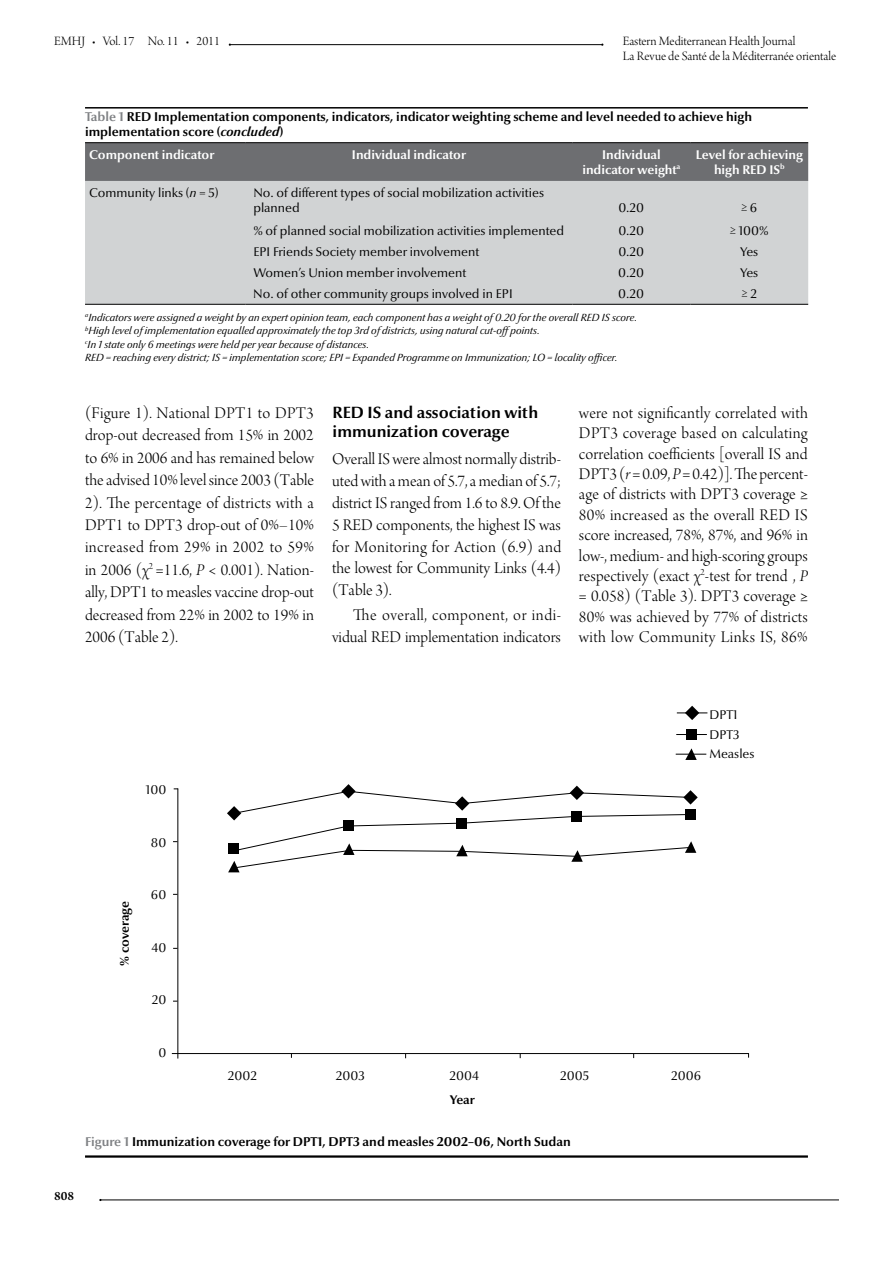
<style>
.page{position:relative;width:893px;height:1263px;background:#fff}
.page>*{position:absolute;margin:0;border:0;box-sizing:border-box;transform-origin:0 0}
.t1{font:17.25px/20.4px "Arno Pro Light Display";color:#000;text-align:justify}
.t2{font:700 16.5px/18.9px "Optima Nova LT Pro";color:#000}
.t3{font:13.5px/15px "Arno Pro Light Display";color:#000}
.t4{font:600 13.5px "Arno Pro";color:#000}
.t5{font:700 12.9px/15px "Optima Nova LT Pro";color:#000}
.t6{font:12.75px/19.5px "Optima Nova LT Pro";color:#000}
.t7{font:700 12.75px/15px "Optima Nova LT Pro";color:#fff;text-align:center}
.t8{font:700 12.75px "Optima Nova LT Pro";color:#000}
.t9{font:italic 10.5px/13.5px "Optima Nova LT Pro";color:#000}
.s1{color:#808285}
.s2{font-style:italic}
.s3{font-family:"Arno Pro Light Italic Display"}
</style>
<div class="page">
<hr style="left:230px;top:44px;width:372px;height:1px;background:#000">
<hr style="left:100px;top:1199px;width:739px;height:1px;background:#000">
<hr style="left:85px;top:107px;width:723px;height:2px;background:#000">
<div style="left:85px;top:143px;width:723px;height:38px;background:#6d6e71"></div>
<div style="left:85px;top:181px;width:723px;height:123px;background:#d1d3d4"></div>
<hr style="left:85px;top:142px;width:160px;height:1px;background:#000">
<hr style="left:245px;top:142px;width:327px;height:1px;background:#000">
<hr style="left:572px;top:142px;width:118px;height:1px;background:#000">
<hr style="left:690px;top:142px;width:118px;height:1px;background:#000">
<hr style="left:245px;top:304px;width:327px;height:1px;background:#000">
<hr style="left:572px;top:304px;width:118px;height:1px;background:#000">
<hr style="left:690px;top:304px;width:118px;height:1px;background:#000">
<hr style="left:85px;top:304px;width:160px;height:1px;background:#000">
<hr style="left:177px;top:788px;width:1px;height:270px;background:#000">
<hr style="left:172px;top:1053px;width:577px;height:1px;background:#000">
<svg style="left:227px;top:784px;width:471px;height:88px"></svg>
<svg style="left:685px;top:706px;width:14px;height:14px"></svg>
<hr style="left:677px;top:712px;width:30px;height:1px;background:#000">
<div style="left:686px;top:729px;width:11px;height:11px;background:#000"></div>
<hr style="left:676px;top:734px;width:31px;height:1px;background:#000">
<svg style="left:685px;top:748px;width:12px;height:12px"></svg>
<hr style="left:676px;top:754px;width:30px;height:1px;background:#000">
<hr style="left:85px;top:1155px;width:723px;height:3px;background:#000">
<p class="t3" style="left:54px;top:34px;width:168px">EMHJ • Vol. 17 No. 11 • 2011</p>
<p class="t3" style="left:623px;top:34px;width:215px">Eastern Mediterranean Health Journal<br>La Revue de Santé de la Méditerranée orientale</p>
<p class="t5" style="left:85px;top:109px;width:668px"><span class="s1">Table 1</span> RED Implementation components, indicators, indicator weighting scheme and level needed to achieve high implementation score (<span class="s2">concluded</span>)</p>
<p class="t7" style="left:89px;top:147px;width:126px">Component indicator</p>
<p class="t7" style="left:352px;top:147px;width:115px">Individual indicator</p>
<p class="t7" style="left:582px;top:147px;width:100px">Individual indicator weight<sup>a</sup></p>
<p class="t7" style="left:696px;top:147px;width:109px">Level for achieving high RED IS<sup>b</sup></p>
<p class="t6" style="left:89px;top:183px;width:131px">Community links (<span class="s2">n</span> = 5)</p>
<p class="t6" style="left:253px;top:185px;width:292px;line-height:15px">No. of different types of social mobilization activities planned</p>
<p class="t6" style="left:618px;top:198px;width:27px">0.20</p>
<p class="t6" style="left:741px;top:198px;width:18px">≥ 6</p>
<p class="t6" style="left:253px;top:220px;width:312px">% of planned social mobilization activities implemented</p>
<p class="t6" style="left:618px;top:220px;width:27px">0.20</p>
<p class="t6" style="left:730px;top:220px;width:40px">≥ 100%</p>
<p class="t6" style="left:253px;top:242px;width:227px">EPI Friends Society member involvement</p>
<p class="t6" style="left:618px;top:242px;width:27px">0.20</p>
<p class="t6" style="left:740px;top:242px;width:20px">Yes</p>
<p class="t6" style="left:253px;top:263px;width:214px">Women’s Union member involvement</p>
<p class="t6" style="left:618px;top:263px;width:27px">0.20</p>
<p class="t6" style="left:740px;top:263px;width:20px">Yes</p>
<p class="t6" style="left:253px;top:284px;width:261px">No. of other community groups involved in EPI</p>
<p class="t6" style="left:618px;top:284px;width:27px">0.20</p>
<p class="t6" style="left:741px;top:284px;width:17px">≥ 2</p>
<p class="t9" style="left:85px;top:310px;width:554px"><sup>a</sup>Indicators were assigned a weight by an expert opinion team, each component has a weight of 0.20 for the overall RED IS score. <sup>b</sup>High level of implementation equalled approximately the top 3rd of districts, using natural cut-off points.<br><sup>c</sup>In 1 state only 6 meetings were held per year because of distances.<br>RED = reaching every district; IS = implementation score; EPI = Expanded Programme on Immunization; LO = locality officer.</p>
<p class="t1" style="left:85px;top:403px;width:231px;line-height:22.4px">(Figure 1). National DPT1 to DPT3 drop-out decreased from 15% in 2002 to 6% in 2006 and has remained below the advised 10% level since 2003 (Table 2). The percentage of districts with a DPT1 to DPT3 drop-out of 0%–10% increased from 29% in 2002 to 59% in 2006 (χ<sup>2</sup> =11.6, <span class="s3">P</span> &lt; 0.001). Nation&shy;ally, DPT1 to measles vaccine drop-out decreased from 22% in 2002 to 19% in 2006 (Table 2).</p>
<p class="t2" style="left:332px;top:403px;width:207px">RED IS and association with immunization coverage</p>
<p class="t1" style="left:332px;top:449px;width:231px;line-height:21.9px">Overall IS were almost normally distrib&shy;uted with a mean of 5.7, a median of 5.7; district IS ranged from 1.6 to 8.9. Of the 5 RED components, the highest IS was for Monitoring for Action (6.9) and the lowest for Community Links (4.4) (Table 3).</p>
<p class="t1" style="left:332px;top:605px;width:230px;line-height:21.9px;text-align:right">The overall, component, or indi&shy;vidual RED implementation indicators</p>
<p class="t1" style="left:579px;top:404px;width:231px">were not significantly correlated with DPT3 coverage based on calculating correlation coefficients [overall IS and DPT3 (<span class="s3">r</span> = 0.09, <span class="s3">P</span> = 0.42)]. The percent&shy;age of districts with DPT3 coverage ≥ 80% increased as the overall RED IS score increased, 78%, 87%, and 96% in low-, medium- and high-scoring groups respectively (exact χ<sup>2</sup>-test for trend , <span class="s3">P </span>= 0.058) (Table 3). DPT3 coverage ≥ 80% was achieved by 77% of districts with low Community Links IS, 86%</p>
<p class="t6" style="left:146px;top:780px;width:22px">100</p>
<p class="t8" style="left:117px;top:966px;width:66px;rotate:-90deg">% coverage</p>
<p class="t6" style="left:151px;top:832px;width:17px">80</p>
<p class="t6" style="left:151px;top:885px;width:17px">60</p>
<p class="t6" style="left:151px;top:937px;width:16px">40</p>
<p class="t6" style="left:152px;top:990px;width:16px">20</p>
<p class="t6" style="left:158px;top:1042px;width:9px">0</p>
<p class="t6" style="left:709px;top:705px;width:47px">DPT1<br>DPT3<br>Measles</p>
<p class="t6" style="left:228px;top:1066px;width:31px">2002</p>
<p class="t6" style="left:336px;top:1066px;width:31px">2003</p>
<p class="t6" style="left:449px;top:1066px;width:31px">2004</p>
<p class="t6" style="left:560px;top:1066px;width:31px">2005</p>
<p class="t6" style="left:671px;top:1066px;width:32px">2006</p>
<p class="t8" style="left:450px;top:1092px;width:26px">Year</p>
<p class="t5" style="left:85px;top:1134px;width:487px"><span class="s1">Figure 1</span> Immunization coverage for DPT1, DPT3 and measles 2002–06, North Sudan</p>
<p class="t4" style="left:54px;top:1188px;width:22px">808</p>
</div>
